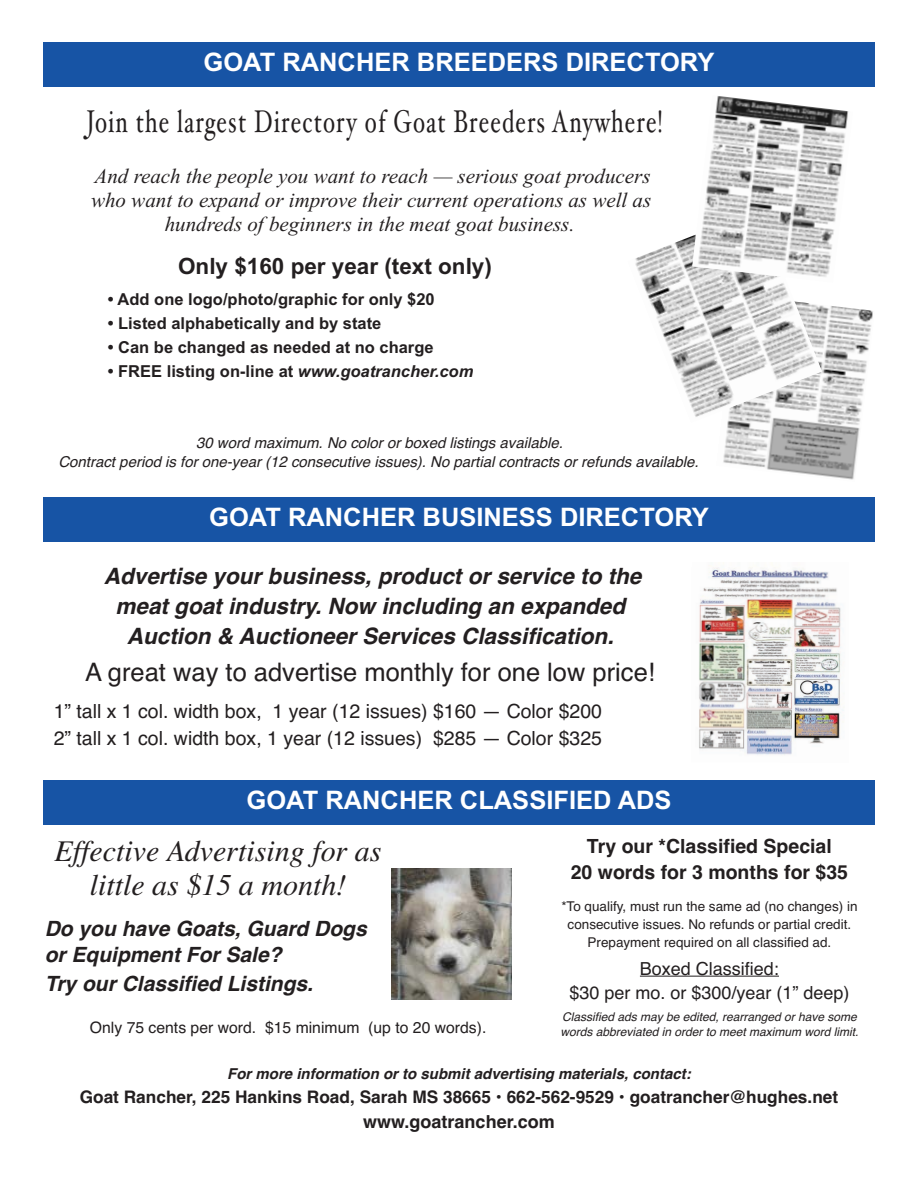
<style>
.page{position:relative;width:918px;height:1188px;background:#fff}
.page>*{position:absolute;margin:0;border:0;box-sizing:border-box;transform-origin:0 0}
.t1{font:31.5px "Hoefler Text";letter-spacing:.05em;color:#231f20;scale:.71 1}
.t2{font:italic 30px/34.5px "Times";color:#231f20;text-align:center}
.t3{font:700 25.5px "Arial";color:#fff}
.t4{font:25.5px "Helvetica";color:#231f20}
.t5{font:italic 700 22.5px/30px "Helvetica";color:#231f20;text-align:center}
.t6{font:700 22.5px "Arial";color:#231f20}
.t7{font:italic 21px/24px "Times New Roman";color:#231f20;text-align:center}
.t8{font:italic 700 21px/26.4px "Helvetica";color:#231f20}
.t9{font:19.5px/27px "Helvetica";color:#231f20}
.t10{font:700 19.5px/25.5px "Helvetica";color:#231f20;text-align:center}
.t11{font:18px/24px "Helvetica";color:#231f20;text-align:center}
.t12{font:700 18px "Helvetica";color:#231f20}
.t13{font:700 17.25px "Helvetica";color:#231f20}
.t14{font:700 16.5px "Arial";color:#231f20}
.t15{font:15.75px "Helvetica";color:#231f20}
.t16{font:italic 15px/18.6px "Helvetica";color:#231f20;text-align:center}
.t17{font:italic 700 15px "Helvetica";color:#231f20}
.t18{font:13.5px/18px "Helvetica";color:#231f20;text-align:center}
.t19{font:italic 12px/15px "Helvetica";color:#231f20}
.s1{font-style:italic}
</style>
<div class="page">
<div style="left:43px;top:42px;width:832px;height:44px;background:#1754a5"></div>
<div style="left:43px;top:497px;width:832px;height:45px;background:#1754a5"></div>
<img style="left:699px;top:565px;width:145px;height:190px">
<svg style="left:635px;top:236px;width:238px;height:244px"></svg>
<img style="left:692px;top:96px;width:161px;height:187px">
<div style="left:43px;top:780px;width:832px;height:45px;background:#1754a5"></div>
<hr style="left:640px;top:976px;width:139px;height:1px;background:#231f20">
<img style="left:392px;top:868px;width:120px;height:132px">
<p class="t3" style="left:204px;top:47px;width:512px">GOAT RANCHER BREEDERS DIRECTORY</p>
<h1 class="t1" style="left:87px;top:103px;width:813px">Join the largest Directory of Goat Breeders Anywhere!</h1>
<p class="t7" style="left:91px;top:164px;width:562px">And reach the people you want to reach — serious goat producers who want to expand or improve their current operations as well as hundreds of beginners in the meat goat business.</p>
<p class="t6" style="left:178px;top:253px;width:315px">Only $160 per year (text only)</p>
<p class="t14" style="left:108px;top:289px;width:328px">• Add one logo/photo/graphic for only $20</p>
<p class="t14" style="left:108px;top:313px;width:275px">• Listed alphabetically and by state</p>
<p class="t14" style="left:108px;top:337px;width:327px">• Can be changed as needed at no charge</p>
<p class="t14" style="left:108px;top:361px;width:367px">• FREE listing on-line at <span class="s1">www.goatrancher.com</span></p>
<p class="t16" style="left:58px;top:434px;width:642px">30 word maximum. No color or boxed listings available.<br>Contract period is for one-year (12 consecutive issues). No partial contracts or refunds available.</p>
<p class="t3" style="left:209px;top:502px;width:501px">GOAT RANCHER BUSINESS DIRECTORY</p>
<p class="t5" style="left:104px;top:561px;width:539px">Advertise your business, product or service to the meat goat industry. Now including an expanded<br>Auction &amp; Auctioneer Services Classification.</p>
<p class="t4" style="left:85px;top:657px;width:571px">A great way to advertise monthly for one low price!</p>
<p class="t9" style="left:54px;top:698px;width:550px">1” tall x 1 col. width box, 1 year (12 issues) $160 — Color $200<br>2” tall x 1 col. width box, 1 year (12 issues) $285 — Color $325</p>
<p class="t3" style="left:246px;top:785px;width:427px">GOAT RANCHER CLASSIFIED ADS</p>
<p class="t10" style="left:571px;top:834px;width:279px">Try our *Classified Special<br>20 words for 3 months for $35</p>
<p class="t18" style="left:561px;top:898px;width:298px">*To qualify, must run the same ad (no changes) in consecutive issues. No refunds or partial credit.<br>Prepayment required on all classified ad.</p>
<p class="t11" style="left:569px;top:956px;width:282px">Boxed Classified:<br>$30 per mo. or $300/year (1” deep)</p>
<p class="t19" style="left:560px;top:1009px;width:300px">Classified ads may be edited, rearranged or have some words abbreviated in order to meet maximum word limit.</p>
<h2 class="t2" style="left:55px;top:833px;width:328px">Effective Advertising for as little as $15 a month!</h2>
<p class="t8" style="left:45px;top:915px;width:324px">Do you have Goats, Guard Dogs or Equipment For Sale?</p>
<p class="t8" style="left:45px;top:970px;width:270px">Try our Classified Listings.</p>
<p class="t15" style="left:90px;top:1018px;width:398px">Only 75 cents per word. $15 minimum (up to 20 words).</p>
<p class="t17" style="left:227px;top:1065px;width:465px">For more information or to submit advertising materials, contact:</p>
<p class="t13" style="left:80px;top:1087px;width:760px">Goat Rancher, 225 Hankins Road, Sarah MS 38665 • 662-562-9529 • goatrancher@hughes.net</p>
<p class="t12" style="left:363px;top:1112px;width:193px">www.goatrancher.com</p>
</div>
